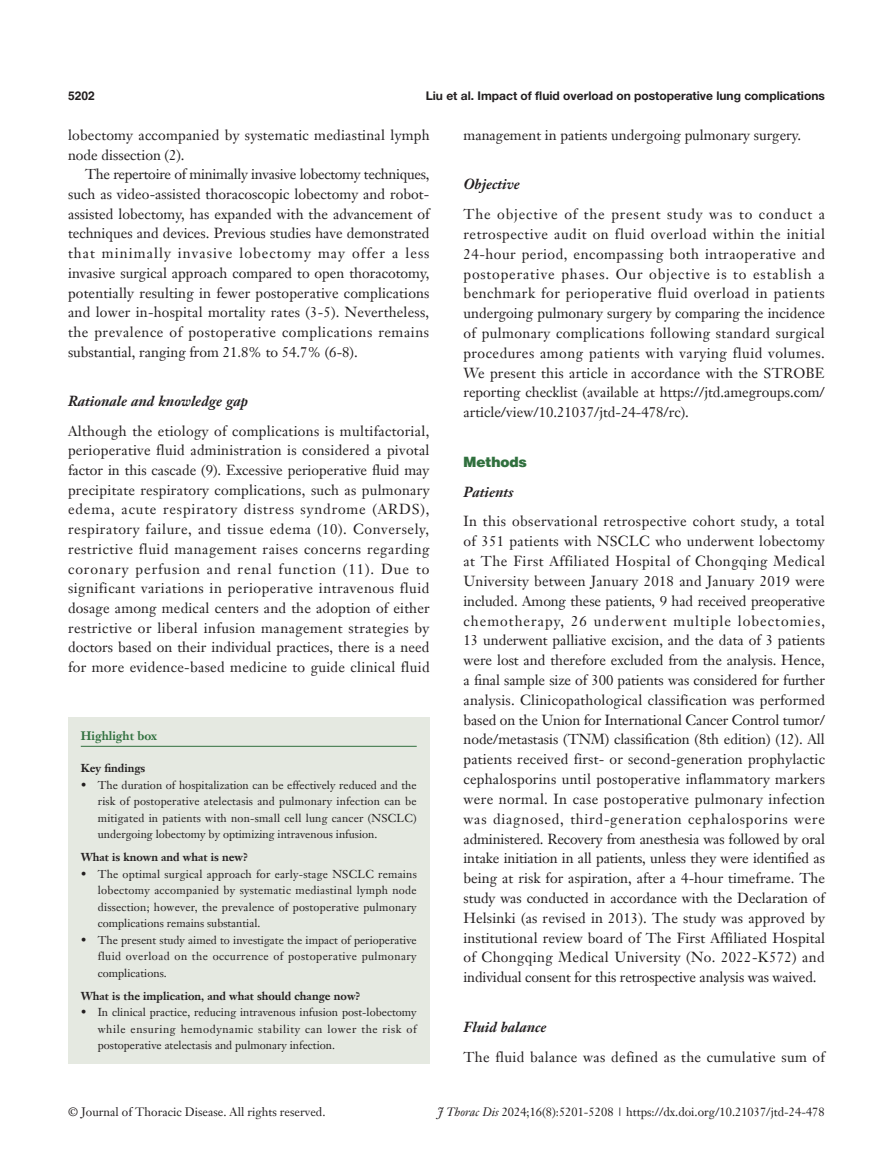
<style>
.page{position:relative;width:893px;height:1170px;background:#fff}
.page>*{position:absolute;margin:0;border:0;box-sizing:border-box;transform-origin:0 0}
.t1{font:14.25px/19.8px "Janson Text LT";color:#231f20;text-align:justify}
._2ji-6_5{font:italic 700 14.25px "Janson Text LT";color:#231f20}
.t2{font:14.25px "Janson Text LT";letter-spacing:.025em;color:#231f20}
._1ji-6_5{font:900 14.25px "Helvetica";color:#30703e}
.t3{font:12px "Janson Text LT";color:#231f20}
.t4{font:700 12px "Helvetica Neue LT Pro";color:#231f20}
.Cite{font:700 12px "Janson Text LT";color:#30703e}
.t5{font:700 12px "Helvetica";color:#231f20}
.box-zhengwen{font:11.25px/16.5px "Janson Text LT";color:#231f20;text-align:justify}
.box-biaoti-1_5mm{font:700 11.25px "Janson Text LT";color:#231f20}
.box-biaoti{font:700 11.25px "Janson Text LT";color:#231f20}
.s1{font-style:italic}
</style>
<div class="page">
<div style="left:68px;top:716px;width:361px;height:347px;background:#e5e9e1"></div>
<hr style="left:81px;top:745px;width:336px;height:1px;background:#30703e">
<p class="t5" style="left:68px;top:88px;width:28px">5202</p>
<p class="t4" style="left:426px;top:88px;width:401px">Liu et al. Impact of fluid overload on postoperative lung complications</p>
<p class="t1" style="left:68px;top:125px;width:363px">lobectomy accompanied by systematic mediastinal lymph node dissection (2).</p>
<p class="t1" style="left:68px;top:164px;width:363px;text-indent:17px">The repertoire of minimally invasive lobectomy techniques, such as video-assisted thoracoscopic lobectomy and robot&shy;assisted lobectomy, has expanded with the advancement of techniques and devices. Previous studies have demonstrated that minimally invasive lobectomy may offer a less invasive surgical approach compared to open thoracotomy, potentially resulting in fewer postoperative complications and lower in-hospital mortality rates (3-5). Nevertheless, the prevalence of postoperative complications remains substantial, ranging from 21.8% to 54.7% (6-8).</p>
<p class="_2ji-6_5" style="left:68px;top:391px;width:182px">Rationale and knowledge gap</p>
<p class="t1" style="left:68px;top:420px;width:363px">Although the etiology of complications is multifactorial, perioperative fluid administration is considered a pivotal factor in this cascade (9). Excessive perioperative fluid may precipitate respiratory complications, such as pulmonary edema, acute respiratory distress syndrome (ARDS), respiratory failure, and tissue edema (10). Conversely, restrictive fluid management raises concerns regarding coronary perfusion and renal function (11). Due to significant variations in perioperative intravenous fluid dosage among medical centers and the adoption of either restrictive or liberal infusion management strategies by doctors based on their individual practices, there is a need for more evidence-based medicine to guide clinical fluid</p>
<p class="Cite" style="left:81px;top:728px;width:78px">Highlight box</p>
<p class="box-biaoti" style="left:81px;top:761px;width:66px">Key findings</p>
<p class="box-zhengwen" style="left:98px;top:776px;width:320px;text-indent:-17px">• The duration of hospitalization can be effectively reduced and the risk of postoperative atelectasis and pulmonary infection can be mitigated in patients with non-small cell lung cancer (NSCLC) undergoing lobectomy by optimizing intravenous infusion.</p>
<p class="box-biaoti-1_5mm" style="left:81px;top:850px;width:169px">What is known and what is new?</p>
<p class="box-zhengwen" style="left:98px;top:865px;width:321px;text-indent:-17px">• The optimal surgical approach for early-stage NSCLC remains lobectomy accompanied by systematic mediastinal lymph node dissection; however, the prevalence of postoperative pulmonary complications remains substantial.</p>
<p class="box-zhengwen" style="left:98px;top:931px;width:320px;text-indent:-17px">• The present study aimed to investigate the impact of perioperative fluid overload on the occurrence of postoperative pulmonary complications.</p>
<p class="box-biaoti-1_5mm" style="left:81px;top:988px;width:281px">What is the implication, and what should change now?</p>
<p class="box-zhengwen" style="left:98px;top:1003px;width:320px;text-indent:-17px">• In clinical practice, reducing intravenous infusion post-lobectomy while ensuring hemodynamic stability can lower the risk of postoperative atelectasis and pulmonary infection.</p>
<p class="t1" style="left:463px;top:125px;width:339px">management in patients undergoing pulmonary surgery.</p>
<p class="_2ji-6_5" style="left:463px;top:175px;width:58px">Objective</p>
<p class="t1" style="left:463px;top:204px;width:363px">The objective of the present study was to conduct a retrospective audit on fluid overload within the initial 24-hour period, encompassing both intraoperative and postoperative phases. Our objective is to establish a benchmark for perioperative fluid overload in patients undergoing pulmonary surgery by comparing the incidence of pulmonary complications following standard surgical procedures among patients with varying fluid volumes.<br>We present this article in accordance with the STROBE reporting checklist (available at https://jtd.amegroups.com/ article/view/10.21037/jtd-24-478/rc).</p>
<p class="_1ji-6_5" style="left:463px;top:452px;width:65px">Methods</p>
<p class="_2ji-6_5" style="left:463px;top:482px;width:51px">Patients</p>
<p class="t1" style="left:463px;top:511px;width:363px">In this observational retrospective cohort study, a total of 351 patients with NSCLC who underwent lobectomy at The First Affiliated Hospital of Chongqing Medical University between January 2018 and January 2019 were included. Among these patients, 9 had received preoperative chemotherapy, 26 underwent multiple lobectomies, 13 underwent palliative excision, and the data of 3 patients were lost and therefore excluded from the analysis. Hence, a final sample size of 300 patients was considered for further analysis. Clinicopathological classification was performed based on the Union for International Cancer Control tumor/ node/metastasis (TNM) classification (8th edition) (12). All patients received first- or second-generation prophylactic cephalosporins until postoperative inflammatory markers were normal. In case postoperative pulmonary infection was diagnosed, third-generation cephalosporins were administered. Recovery from anesthesia was followed by oral intake initiation in all patients, unless they were identified as being at risk for aspiration, after a 4-hour timeframe. The study was conducted in accordance with the Declaration of Helsinki (as revised in 2013). The study was approved by institutional review board of The First Affiliated Hospital of Chongqing Medical University (No. 2022-K572) and individual consent for this retrospective analysis was waived.</p>
<p class="_2ji-6_5" style="left:463px;top:1017px;width:85px">Fluid balance</p>
<p class="t2" style="left:463px;top:1047px;width:363px">The fluid balance was defined as the cumulative sum of</p>
<p class="t3" style="left:68px;top:1104px;width:259px">© Journal of Thoracic Disease. All rights reserved.</p>
<p class="t3" style="left:437px;top:1104px;width:389px"><span class="s1">J Thorac Dis</span> 2024;16(8):5201-5208 | https://dx.doi.org/10.21037/jtd-24-478</p>
</div>
